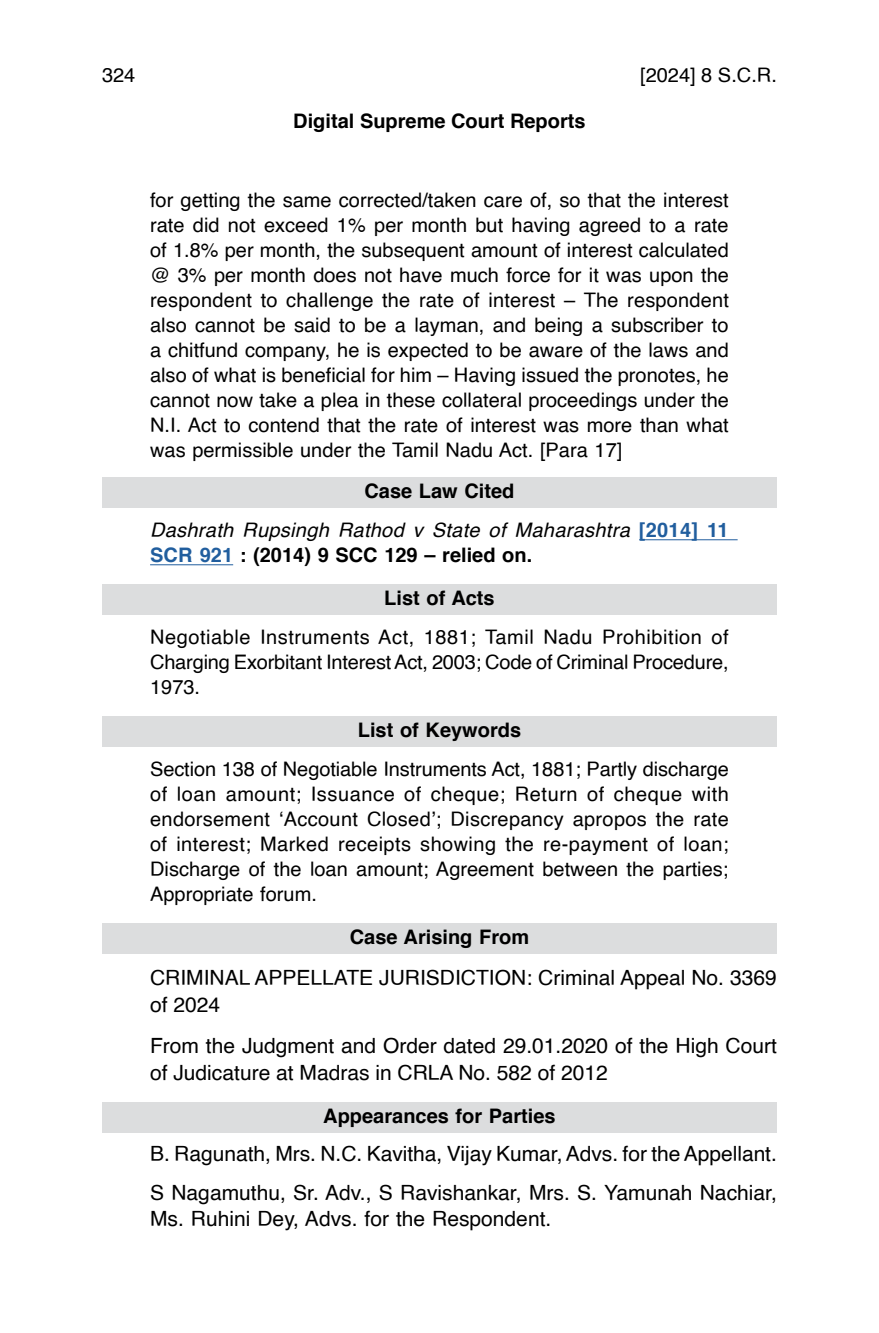
<style>
.page{position:relative;width:879px;height:1333px;background:#fff}
.page>*{position:absolute;margin:0;border:0;box-sizing:border-box;transform-origin:0 0}
.t1{font:21px/26.8px "Helvetica";color:#000}
.t2{font:20px/25px "Helvetica";color:#000;text-align:justify}
.t3{font:700 20px/43px "Helvetica";color:#000}
.t4{font:italic 20px/39px "Helvetica";letter-spacing:.015em;color:#000;text-align:center}
.s1{font-weight:700;font-style:normal}
.s2{font-weight:700;font-style:normal;color:#215e9e}
.s3{color:#215e9e}
</style>
<div class="page">
<div style="left:102px;top:477px;width:675px;height:30px;background:#dcddde"></div>
<hr style="left:639px;top:539px;width:98px;height:1px;background:#215e9e">
<hr style="left:150px;top:564px;width:83px;height:1px;background:#215e9e">
<div style="left:102px;top:584px;width:675px;height:30px;background:#dcddde"></div>
<div style="left:102px;top:716px;width:675px;height:30px;background:#dcddde"></div>
<div style="left:102px;top:923px;width:675px;height:30px;background:#dcddde"></div>
<div style="left:102px;top:1102px;width:675px;height:30px;background:#dcddde"></div>
<p class="t2" style="left:102px;top:63px;width:35px">324</p>
<p class="t2" style="left:640px;top:63px;width:138px">[2024] 8 S.C.R.</p>
<p class="t3" style="left:293px;top:100px;width:294px">Digital Supreme Court Reports</p>
<p class="t2" style="left:150px;top:188px;width:580px">for getting the same corrected/taken care of, so that the interest rate did not exceed 1% per month but having agreed to a rate of 1.8% per month, the subsequent amount of interest calculated @ 3% per month does not have much force for it was upon the respondent to challenge the rate of interest – The respondent also cannot be said to be a layman, and being a subscriber to a chitfund company, he is expected to be aware of the laws and also of what is beneficial for him – Having issued the pronotes, he cannot now take a plea in these collateral proceedings under the N.I. Act to contend that the rate of interest was more than what was permissible under the Tamil Nadu Act. [Para 17]</p>
<p class="t4" style="left:150px;top:472px;width:580px"><span class="s1">Case Law Cited<br></span>Dashrath Rupsingh Rathod v State of Maharashtra <span class="s2">[2014] 11</span></p>
<p class="t3" style="left:384px;top:534px;width:149px;text-indent:-234px"><span class="s3">SCR 921</span> : (2014) 9 SCC 129 – relied on.<br>List of Acts</p>
<p class="t2" style="left:150px;top:625px;width:580px">Negotiable Instruments Act, 1881; Tamil Nadu Prohibition of Charging Exorbitant Interest Act, 2003; Code of Criminal Procedure, 1973.</p>
<p class="t3" style="left:358px;top:709px;width:165px">List of Keywords</p>
<p class="t2" style="left:150px;top:757px;width:580px">Section 138 of Negotiable Instruments Act, 1881; Partly discharge of loan amount; Issuance of cheque; Return of cheque with endorsement ‘Account Closed’; Discrepancy apropos the rate of interest; Marked receipts showing the re-payment of loan; Discharge of the loan amount; Agreement between the parties; Appropriate forum.</p>
<p class="t3" style="left:350px;top:916px;width:181px">Case Arising From</p>
<p class="t1" style="left:150px;top:965px;width:628px">CRIMINAL APPELLATE JURISDICTION: Criminal Appeal No. 3369 of 2024</p>
<p class="t1" style="left:150px;top:1033px;width:628px">From the Judgment and Order dated 29.01.2020 of the High Court of Judicature at Madras in CRLA No. 582 of 2012</p>
<p class="t3" style="left:323px;top:1094px;width:234px">Appearances for Parties</p>
<p class="t1" style="left:150px;top:1135px;width:628px;line-height:38.2px">B. Ragunath, Mrs. N.C. Kavitha, Vijay Kumar, Advs. for the Appellant.<br>S Nagamuthu, Sr. Adv., S Ravishankar, Mrs. S. Yamunah Nachiar,</p>
<p class="t1" style="left:150px;top:1205px;width:403px">Ms. Ruhini Dey, Advs. for the Respondent.</p>
</div>
